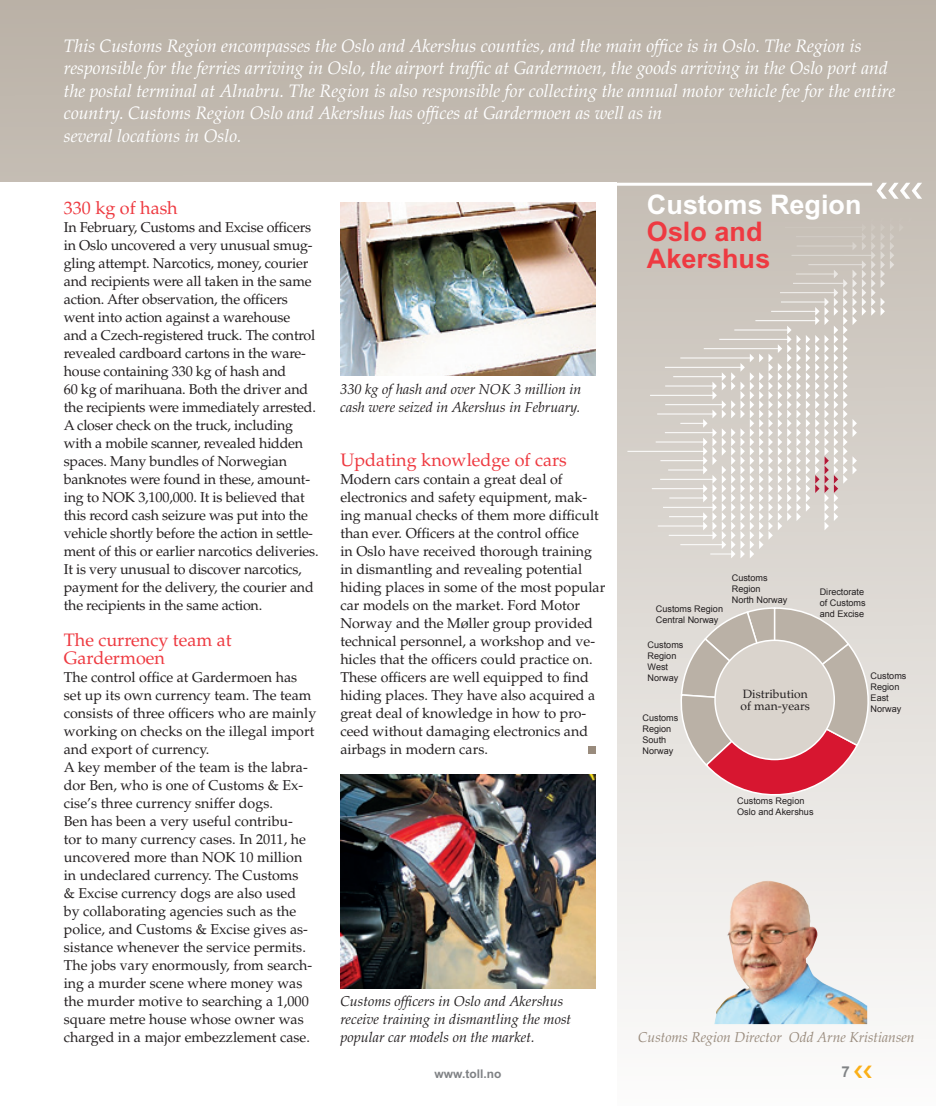
<style>
.page{position:relative;width:936px;height:1106px;background:#fff}
.page>*{position:absolute;margin:0;border:0;box-sizing:border-box;transform-origin:0 0}
.t1{font:700 27px/27px "Arial MT Std";color:#ee3a41}
.t2{font:700 27px "Arial MT Std";color:#fff}
.t3{font:italic 18px/22.5px "Palatino LT Std";color:#fff}
.t4{font:18px/18px "Palatino LT Std";color:#ee3a41}
.t5{font:700 15px "Arial MT Std";color:#808285}
.t6{font:14.25px/18px "Palatino LT Std";color:#231f20}
.t7{font:italic 14.25px/18px "Palatino LT Std";color:#231f20}
.t8{font:italic 14.25px "Palatino LT Std";color:#998b7d}
.t9{font:12px/12px "Palatino LT Std";color:#231f20}
.t10{font:700 12px "Arial MT Std";color:#808285}
.t11{font:9.15px/10.9px "Arial";color:#231f20}
</style>
<div class="page">
<div style="left:0;top:0;width:935px;height:1106px;background:linear-gradient(to bottom,#bab2a7,#fcfcfc)"></div>
<div style="left:0;top:183px;width:617px;height:923px;background:#fff"></div>
<hr style="left:668px;top:535px;width:47px;height:1px;background:#fff">
<hr style="left:657px;top:526px;width:47px;height:1px;background:#fff">
<hr style="left:669px;top:516px;width:35px;height:1px;background:#fff">
<hr style="left:663px;top:507px;width:52px;height:1px;background:#fff">
<hr style="left:669px;top:498px;width:35px;height:1px;background:#fff">
<hr style="left:651px;top:488px;width:55px;height:1px;background:#fff">
<hr style="left:660px;top:479px;width:54px;height:1px;background:#fff">
<hr style="left:668px;top:470px;width:37px;height:1px;background:#fff">
<hr style="left:660px;top:460px;width:45px;height:1px;background:#fff">
<hr style="left:627px;top:451px;width:78px;height:1px;background:#fff">
<hr style="left:655px;top:442px;width:49px;height:1px;background:#fff">
<hr style="left:664px;top:432px;width:49px;height:1px;background:#fff">
<hr style="left:657px;top:414px;width:57px;height:1px;background:#fff">
<hr style="left:665px;top:404px;width:58px;height:1px;background:#fff">
<hr style="left:650px;top:395px;width:65px;height:1px;background:#fff">
<hr style="left:665px;top:386px;width:50px;height:1px;background:#fff">
<hr style="left:673px;top:376px;width:50px;height:1px;background:#fff">
<hr style="left:664px;top:367px;width:78px;height:1px;background:#fff">
<svg style="left:680px;top:208px;width:256px;height:350px;background:#d4cec8"></svg>
<hr style="left:617px;top:183px;width:255px;height:3px;background:#fff">
<div style="left:588px;top:746px;width:7px;height:8px;background:#998b7d"></div>
<img style="left:714px;top:880px;width:153px;height:144px">
<svg style="left:679px;top:606px;width:195px;height:202px;background:#d4aead"></svg>
<div style="left:715px;top:640px;width:119px;height:119px;background:#dad4cd;border-radius:50%"></div>
<div style="left:714px;top:639px;width:121px;height:121px;border:2px solid #fff;border-radius:50%"></div>
<img style="left:340px;top:202px;width:255px;height:174px">
<img style="left:340px;top:774px;width:255px;height:214px">
<svg style="left:876px;top:183px;width:46px;height:16px"></svg>
<svg style="left:854px;top:1065px;width:17px;height:13px"></svg>
<p class="t3" style="left:64px;top:35px;width:833px">This Customs Region encompasses the Oslo and Akershus counties, and the main office is in Oslo. The Region is responsible for the ferries arriving in Oslo, the airport traffic at Gardermoen, the goods arriving in the Oslo port and the postal terminal at Alnabru. The Region is also responsible for collecting the annual motor vehicle fee for the entire country. Customs Region Oslo and Akershus has offices at Gardermoen as well as in<br>several locations in Oslo.</p>
<p class="t4" style="left:64px;top:199px;width:115px">330 kg of hash</p>
<p class="t6" style="left:64px;top:218px;width:256px">In February, Customs and Excise officers in Oslo uncovered a very unusual smug&shy;gling attempt. Narcotics, money, courier and recipients were all taken in the same action. After observation, the officers went into action against a warehouse<br>and a Czech-registered truck. The control revealed cardboard cartons in the ware&shy;house containing 330 kg of hash and<br>60 kg of marihuana. Both the driver and the recipients were immediately arrested.<br>A closer check on the truck, including with a mobile scanner, revealed hidden spaces. Many bundles of Norwegian banknotes were found in these, amount&shy;ing to NOK 3,100,000. It is believed that this record cash seizure was put into the vehicle shortly before the action in settle&shy;ment of this or earlier narcotics deliveries.<br>It is very unusual to discover narcotics, payment for the delivery, the courier and the recipients in the same action.</p>
<p class="t4" style="left:64px;top:631px;width:169px">The currency team at<br>Gardermoen</p>
<p class="t6" style="left:64px;top:668px;width:254px">The control office at Gardermoen has set up its own currency team. The team consists of three officers who are mainly working on checks on the illegal import and export of currency.<br>A key member of the team is the labra&shy;dor Ben, who is one of Customs &amp; Ex&shy;cise’s three currency sniffer dogs.<br>Ben has been a very useful contribu-<br>tor to many currency cases. In 2011, he uncovered more than NOK 10 million in undeclared currency. The Customs<br>&amp; Excise currency dogs are also used<br>by collaborating agencies such as the police, and Customs &amp; Excise gives as&shy;sistance whenever the service permits.<br>The jobs vary enormously, from search&shy;ing a murder scene where money was the murder motive to searching a 1,000 square metre house whose owner was charged in a major embezzlement case.</p>
<h1 class="t2" style="left:647px;top:188px;width:216px">Customs Region</h1>
<h1 class="t1" style="left:647px;top:217px;width:125px">Oslo and<br>Akershus</h1>
<p class="t7" style="left:340px;top:380px;width:243px">330 kg of hash and over NOK 3 million in cash were seized in Akershus in February.</p>
<p class="t4" style="left:340px;top:451px;width:228px">Updating knowledge of cars</p>
<p class="t6" style="left:340px;top:470px;width:266px">Modern cars contain a great deal of electronics and safety equipment, mak&shy;ing manual checks of them more difficult than ever. Officers at the control office<br>in Oslo have received thorough training in dismantling and revealing potential hiding places in some of the most popular car models on the market. Ford Motor Norway and the Møller group provided technical personnel, a workshop and ve&shy;hicles that the officers could practice on.<br>These officers are well equipped to find hiding places. They have also acquired a great deal of knowledge in how to pro&shy;ceed without damaging electronics and airbags in modern cars.</p>
<p class="t11" style="left:655px;top:604px;width:69px">Customs Region<br>Central Norway</p>
<p class="t11" style="left:647px;top:639px;width:37px">Customs<br>Region<br>West<br>Norway</p>
<p class="t11" style="left:642px;top:712px;width:37px">Customs<br>Region<br>South<br>Norway</p>
<p class="t11" style="left:731px;top:573px;width:57px">Customs<br>Region<br>North Norway</p>
<p class="t9" style="left:740px;top:687px;width:71px">Distribution of man-years</p>
<p class="t11" style="left:819px;top:586px;width:47px">Directorate of Customs and Excise</p>
<p class="t11" style="left:870px;top:670px;width:37px">Customs<br>Region<br>East<br>Norway</p>
<p class="t11" style="left:737px;top:795px;width:78px">Customs Region<br>Oslo and Akershus</p>
<p class="t7" style="left:340px;top:992px;width:232px">Customs officers in Oslo and Akershus receive training in dismantling the most popular car models on the market.</p>
<p class="t8" style="left:638px;top:1029px;width:278px">Customs Region Director Odd Arne Kristiansen</p>
<p class="t10" style="left:434px;top:1066px;width:68px">www.toll.no</p>
<p class="t5" style="left:841px;top:1062px;width:10px">7</p>
</div>
